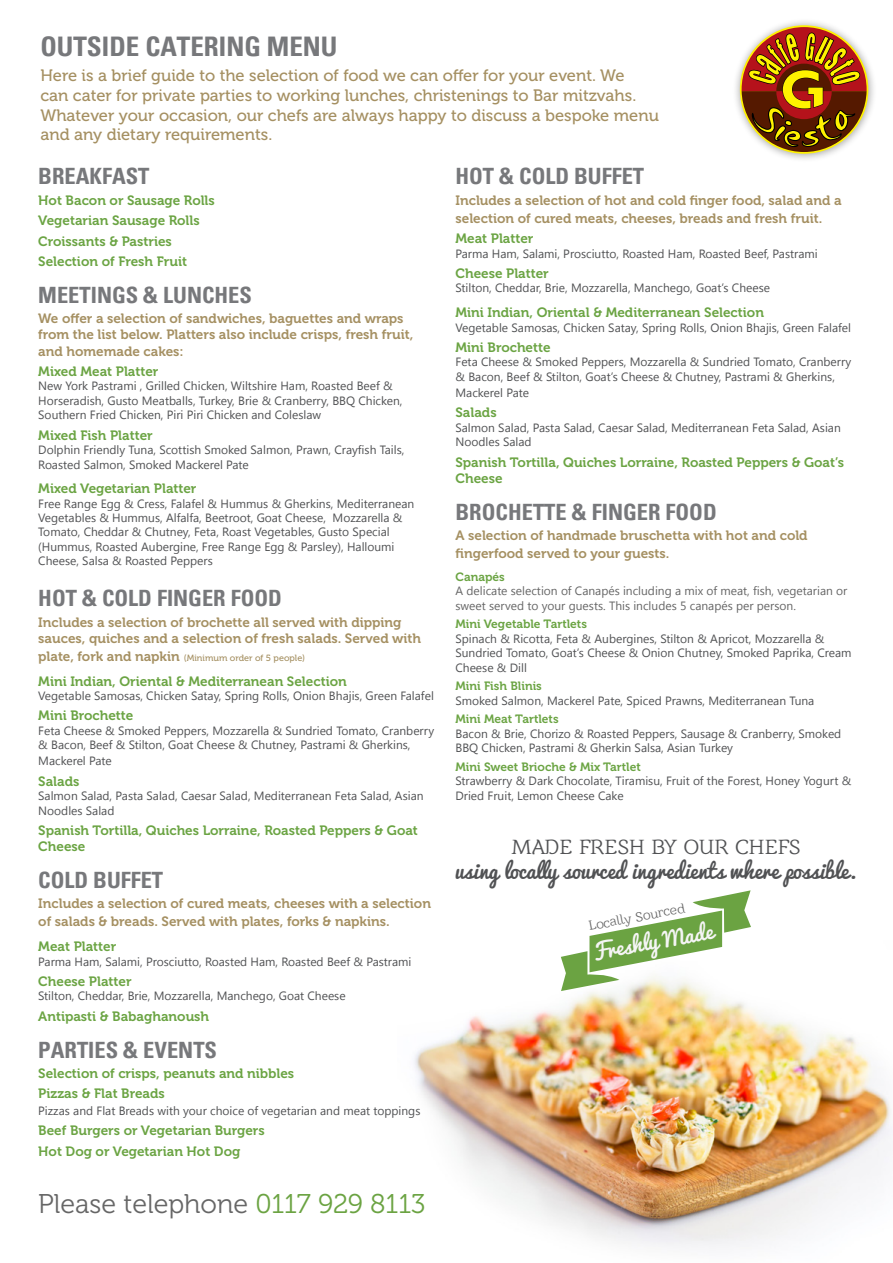
<style>
.page{position:relative;width:893px;height:1263px;background:#fff}
.page>*{position:absolute;margin:0;border:0;box-sizing:border-box;transform-origin:0 0}
.t1{font:27px "Museo 300";color:#666}
.t2{font:700 condensed 27px "Univers";color:#77787b}
.t3{font:700 condensed 22.5px "Univers";color:#77787b}
.t4{font:21px "Pacifico";color:#515254}
.t5{font:21px "Barkentina";color:#515254}
.t6{font:20.4px "Pacifico";color:#f5f5f5}
.t7{font:16.5px/19.8px "Museo 500";color:#a59062}
.t8{font:13.65px "Barkentina";color:#666}
.t9{font:13.5px/20.4px "Museo 700";color:#6ba443}
.t10{font:13.5px/18px "Museo 700";color:#a59062}
.t11{font:12px/14.4px "Segoe UI";color:#515254}
.t12{font:12px/14.4px "Segoe UI";color:#666}
.t13{font:12px "Museo 700";color:#6ba443}
.t14{font:9px "Museo 500";color:#a59062}
.s1{font-family:"Museo 700";font-size:13.5px}
.s2{color:#6ba342}
</style>
<div class="page">
<img style="left:414px;top:991px;width:478px;height:256px">
<svg style="left:561px;top:890px;width:190px;height:101px"></svg>
<div style="left:732px;top:17px;width:145px;height:146px;background:#000;opacity:.37"></div>
<svg style="left:742px;top:27px;width:125px;height:125px;background:#a46932"></svg>
<h1 class="t2" style="left:40px;top:30px;width:299px">OUTSIDE CATERING MENU</h1>
<p class="t7" style="left:40px;top:66px;width:620px">Here is a brief guide to the selection of food we can offer for your event. We<br>can cater for private parties to working lunches, christenings to Bar mitzvahs.<br>Whatever your occasion, our chefs are always happy to discuss a bespoke menu and any dietary requirements.</p>
<h2 class="t3" style="left:38px;top:162px;width:113px">BREAKFAST</h2>
<p class="t9" style="left:38px;top:190px;width:178px">Hot Bacon or Sausage Rolls<br>Vegetarian Sausage Rolls<br>Croissants &amp; Pastries<br>Selection of Fresh Fruit</p>
<h2 class="t3" style="left:38px;top:281px;width:215px">MEETINGS &amp; LUNCHES</h2>
<p class="t10" style="left:38px;top:311px;width:377px;line-height:16.2px">We offer a selection of sandwiches, baguettes and wraps from the list below. Platters also include crisps, fresh fruit, and homemade cakes:</p>
<p class="t9" style="left:38px;top:361px;width:122px">Mixed Meat Platter</p>
<p class="t11" style="left:38px;top:378px;width:366px">New York Pastrami , Grilled Chicken, Wiltshire Ham, Roasted Beef &amp;<br>Horseradish, Gusto Meatballs, Turkey, Brie &amp; Cranberry, BBQ Chicken,<br>Southern Fried Chicken, Piri Piri Chicken and Coleslaw</p>
<p class="t9" style="left:38px;top:425px;width:116px">Mixed Fish Platter</p>
<p class="t11" style="left:38px;top:442px;width:368px">Dolphin Friendly Tuna, Scottish Smoked Salmon, Prawn, Crayfish Tails,<br>Roasted Salmon, Smoked Mackerel Pate</p>
<p class="t9" style="left:38px;top:478px;width:160px">Mixed Vegetarian Platter</p>
<p class="t11" style="left:38px;top:496px;width:378px">Free Range Egg &amp; Cress, Falafel &amp; Hummus &amp; Gherkins, Mediterranean Vegetables &amp; Hummus, Alfalfa, Beetroot, Goat Cheese, Mozzarella &amp; Tomato, Cheddar &amp; Chutney, Feta, Roast Vegetables, Gusto Special (Hummus, Roasted Aubergine, Free Range Egg &amp; Parsley), Halloumi Cheese, Salsa &amp; Roasted Peppers</p>
<h2 class="t3" style="left:38px;top:584px;width:245px">HOT &amp; COLD FINGER FOOD</h2>
<p class="t10" style="left:38px;top:614px;width:384px;line-height:16.2px">Includes a selection of brochette all served with dipping sauces, quiches and a selection of fresh salads. Served with</p>
<p class="t14" style="left:38px;top:653px;width:268px"><span class="s1">plate, fork and napkin</span> (Minimum order of 5 people)</p>
<p class="t9" style="left:38px;top:671px;width:310px">Mini Indian, Oriental &amp; Mediterranean Selection</p>
<p class="t11" style="left:38px;top:688px;width:397px">Vegetable Samosas, Chicken Satay, Spring Rolls, Onion Bhajis, Green Falafel</p>
<p class="t9" style="left:38px;top:706px;width:97px">Mini Brochette</p>
<p class="t11" style="left:38px;top:723px;width:397px">Feta Cheese &amp; Smoked Peppers, Mozzarella &amp; Sundried Tomato, Cranberry &amp; Bacon, Beef &amp; Stilton, Goat Cheese &amp; Chutney, Pastrami &amp; Gherkins,</p>
<p class="t11" style="left:38px;top:753px;width:75px">Mackerel Pate</p>
<p class="t9" style="left:38px;top:771px;width:43px">Salads</p>
<p class="t11" style="left:38px;top:788px;width:387px">Salmon Salad, Pasta Salad, Caesar Salad, Mediterranean Feta Salad, Asian<br>Noodles Salad</p>
<p class="t9" style="left:38px;top:822px;width:381px;line-height:16.2px">Spanish Tortilla, Quiches Lorraine, Roasted Peppers &amp; Goat<br>Cheese</p>
<h2 class="t3" style="left:38px;top:866px;width:126px">COLD BUFFET</h2>
<p class="t10" style="left:38px;top:895px;width:394px">Includes a selection of cured meats, cheeses with a selection of salads &amp; breads. Served with plates, forks &amp; napkins.</p>
<p class="t9" style="left:38px;top:936px;width:80px">Meat Platter</p>
<p class="t11" style="left:38px;top:953px;width:375px">Parma Ham, Salami, Prosciutto, Roasted Ham, Roasted Beef &amp; Pastrami</p>
<p class="t9" style="left:38px;top:971px;width:95px">Cheese Platter</p>
<p class="t11" style="left:38px;top:988px;width:309px">Stilton, Cheddar, Brie, Mozzarella, Manchego, Goat Cheese</p>
<p class="t9" style="left:38px;top:1006px;width:172px">Antipasti &amp; Babaghanoush</p>
<h2 class="t3" style="left:38px;top:1036px;width:180px">PARTIES &amp; EVENTS</h2>
<p class="t9" style="left:38px;top:1063px;width:257px">Selection of crisps, peanuts and nibbles<br>Pizzas &amp; Flat Breads</p>
<p class="t11" style="left:38px;top:1102px;width:384px">Pizzas and Flat Breads with your choice of vegetarian and meat toppings</p>
<p class="t9" style="left:38px;top:1120px;width:228px">Beef Burgers or Vegetarian Burgers<br>Hot Dog or Vegetarian Hot Dog</p>
<h1 class="t1" style="left:38px;top:1189px;width:389px">Please telephone <span class="s2">0117 929 8113</span></h1>
<h2 class="t3" style="left:455px;top:162px;width:190px">HOT &amp; COLD BUFFET</h2>
<p class="t10" style="left:455px;top:191px;width:388px">Includes a selection of hot and cold finger food, salad and a selection of cured meats, cheeses, breads and fresh fruit.</p>
<p class="t9" style="left:455px;top:228px;width:80px">Meat Platter</p>
<p class="t11" style="left:455px;top:246px;width:364px">Parma Ham, Salami, Prosciutto, Roasted Ham, Roasted Beef, Pastrami</p>
<p class="t9" style="left:455px;top:263px;width:95px">Cheese Platter</p>
<p class="t11" style="left:455px;top:280px;width:316px">Stilton, Cheddar, Brie, Mozzarella, Manchego, Goat’s Cheese</p>
<p class="t9" style="left:455px;top:302px;width:310px">Mini Indian, Oriental &amp; Mediterranean Selection</p>
<p class="t11" style="left:455px;top:320px;width:397px">Vegetable Samosas, Chicken Satay, Spring Rolls, Onion Bhajis, Green Falafel</p>
<p class="t9" style="left:455px;top:337px;width:97px">Mini Brochette</p>
<p class="t11" style="left:455px;top:354px;width:397px">Feta Cheese &amp; Smoked Peppers, Mozzarella &amp; Sundried Tomato, Cranberry &amp; Bacon, Beef &amp; Stilton, Goat’s Cheese &amp; Chutney, Pastrami &amp; Gherkins,</p>
<p class="t11" style="left:455px;top:385px;width:75px">Mackerel Pate</p>
<p class="t9" style="left:455px;top:403px;width:43px">Salads</p>
<p class="t11" style="left:455px;top:420px;width:387px">Salmon Salad, Pasta Salad, Caesar Salad, Mediterranean Feta Salad, Asian<br>Noodles Salad</p>
<p class="t9" style="left:455px;top:454px;width:390px;line-height:16.2px">Spanish Tortilla, Quiches Lorraine, Roasted Peppers &amp; Goat’s<br>Cheese</p>
<h2 class="t3" style="left:455px;top:498px;width:263px">BROCHETTE &amp; FINGER FOOD</h2>
<p class="t10" style="left:455px;top:526px;width:354px">A selection of handmade bruschetta with hot and cold fingerfood served to your guests.</p>
<p class="t13" style="left:455px;top:570px;width:51px">Canapés</p>
<p class="t12" style="left:455px;top:583px;width:393px">A delicate selection of Canapés including a mix of meat, fish, vegetarian or sweet served to your guests. This includes 5 canapés per person.</p>
<p class="t13" style="left:455px;top:618px;width:133px">Mini Vegetable Tartlets</p>
<p class="t11" style="left:455px;top:631px;width:398px">Spinach &amp; Ricotta, Feta &amp; Aubergines, Stilton &amp; Apricot, Mozzarella &amp;<br>Sundried Tomato, Goat’s Cheese &amp; Onion Chutney, Smoked Paprika, Cream<br>Cheese &amp; Dill</p>
<p class="t13" style="left:455px;top:679px;width:88px">Mini Fish Blinis</p>
<p class="t11" style="left:455px;top:693px;width:360px">Smoked Salmon, Mackerel Pate, Spiced Prawns, Mediterranean Tuna</p>
<p class="t13" style="left:455px;top:712px;width:105px">Mini Meat Tartlets</p>
<p class="t11" style="left:455px;top:726px;width:387px">Bacon &amp; Brie, Chorizo &amp; Roasted Peppers, Sausage &amp; Cranberry, Smoked<br>BBQ Chicken, Pastrami &amp; Gherkin Salsa, Asian Turkey</p>
<p class="t13" style="left:455px;top:760px;width:187px">Mini Sweet Brioche &amp; Mix Tartlet</p>
<p class="t11" style="left:455px;top:773px;width:397px">Strawberry &amp; Dark Chocolate, Tiramisu, Fruit of the Forest, Honey Yogurt &amp;<br>Dried Fruit, Lemon Cheese Cake</p>
<h3 class="t5" style="left:511px;top:834px;width:291px">MADE FRESH BY OUR CHEFS</h3>
<h3 class="t4" style="left:455px;top:853px;width:404px">using locally sourced ingredients where possible.</h3>
<p class="t8" style="left:587px;top:918px;width:100px;rotate:-11deg">LOCALLY SOURCED</p>
<h3 class="t6" style="left:590px;top:935px;width:123px;rotate:-10deg">Freshly Made</h3>
</div>
